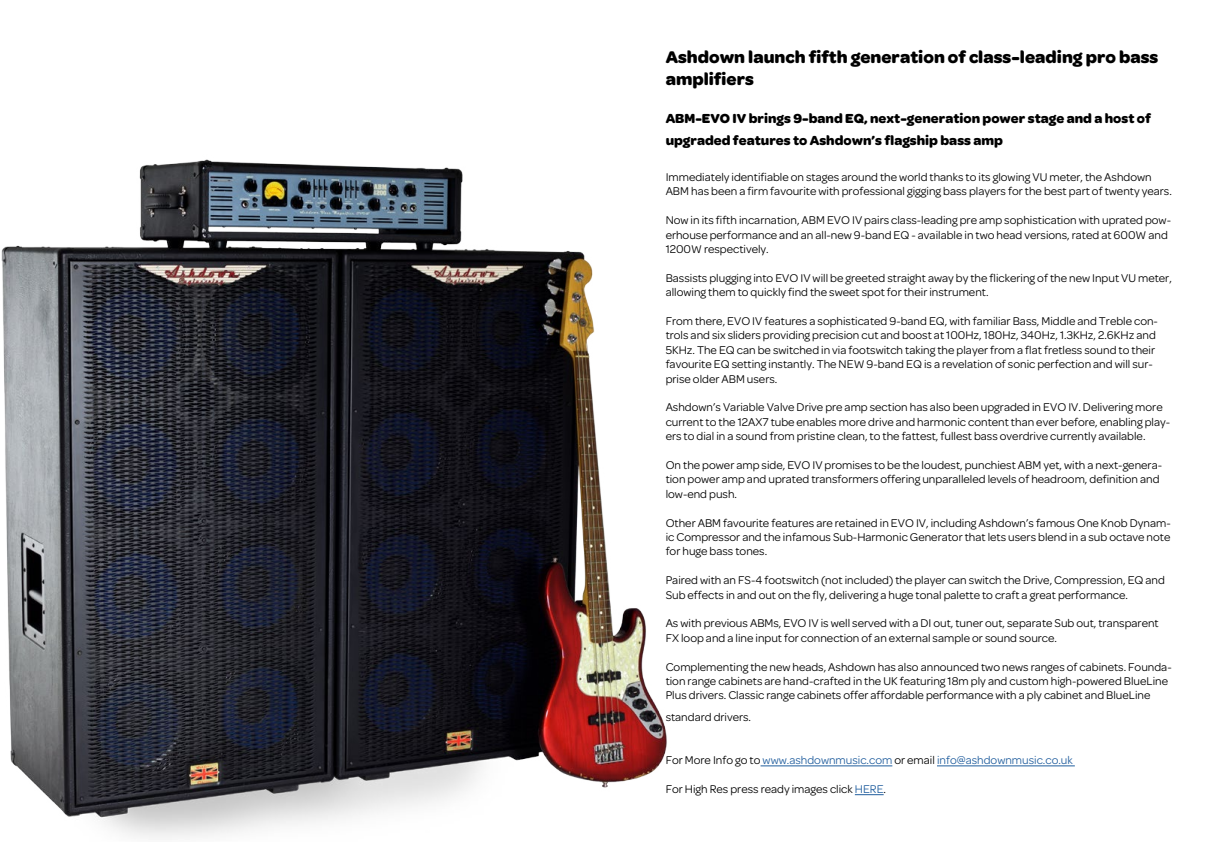
<style>
.page{position:relative;width:1225px;height:842px;background:#fff}
.page>*{position:absolute;margin:0;border:0;box-sizing:border-box;transform-origin:0 0}
.t1{font:700 18px/21.6px "Omnes";color:#000}
.t2{font:700 14px/21.6px "Omnes";color:#000}
.t3{font:12px/14.4px "Omnes";color:#000}
.t4{font:12px "Omnes";color:#215e9e}
.s1{color:#000}
.s2{color:#215e9e}
</style>
<div class="page">
<img style="left:1px;top:159px;width:666px;height:679px">
<hr style="left:760px;top:766px;width:132px;height:1px;background:#215e9e">
<hr style="left:937px;top:766px;width:137px;height:1px;background:#215e9e">
<svg style="left:855px;top:794px;width:28px;height:1px"></svg>
<h1 class="t1" style="left:665px;top:46px;width:494px">Ashdown launch fifth generation of class-leading pro bass amplifiers</h1>
<p class="t2" style="left:665px;top:108px;width:487px">ABM-EVO IV brings 9-band EQ, next-generation power stage and a host of upgraded features to Ashdown’s flagship bass amp</p>
<p class="t3" style="left:665px;top:170px;width:508px">Immediately identifiable on stages around the world thanks to its glowing VU meter, the Ashdown<br>ABM has been a firm favourite with professional gigging bass players for the best part of twenty years.</p>
<p class="t3" style="left:665px;top:213px;width:507px">Now in its fifth incarnation, ABM EVO IV pairs class-leading pre amp sophistication with uprated pow&shy;erhouse performance and an all-new 9-band EQ - available in two head versions, rated at 600W and<br>1200W respectively.</p>
<p class="t3" style="left:665px;top:271px;width:508px">Bassists plugging into EVO IV will be greeted straight away by the flickering of the new Input VU meter, allowing them to quickly find the sweet spot for their instrument.</p>
<p class="t3" style="left:665px;top:314px;width:494px">From there, EVO IV features a sophisticated 9-band EQ, with familiar Bass, Middle and Treble con&shy;trols and six sliders providing precision cut and boost at 100Hz, 180Hz, 340Hz, 1.3KHz, 2.6KHz and 5KHz. The EQ can be switched in via footswitch taking the player from a flat fretless sound to their favourite EQ setting instantly. The NEW 9-band EQ is a revelation of sonic perfection and will sur&shy;prise older ABM users.</p>
<p class="t3" style="left:665px;top:400px;width:506px">Ashdown’s Variable Valve Drive pre amp section has also been upgraded in EVO IV. Delivering more current to the 12AX7 tube enables more drive and harmonic content than ever before, enabling play&shy;ers to dial in a sound from pristine clean, to the fattest, fullest bass overdrive currently available.</p>
<p class="t3" style="left:665px;top:458px;width:498px">On the power amp side, EVO IV promises to be the loudest, punchiest ABM yet, with a next-genera&shy;tion power amp and uprated transformers offering unparalleled levels of headroom, definition and low-end push.</p>
<p class="t3" style="left:665px;top:515px;width:506px;text-align:justify">Other ABM favourite features are retained in EVO IV, including Ashdown’s famous One Knob Dynam&shy;ic Compressor and the infamous Sub-Harmonic Generator that lets users blend in a sub octave note for huge bass tones.</p>
<p class="t3" style="left:665px;top:573px;width:501px">Paired with an FS-4 footswitch (not included) the player can switch the Drive, Compression, EQ and<br>Sub effects in and out on the fly, delivering a huge tonal palette to craft a great performance.</p>
<p class="t3" style="left:665px;top:616px;width:494px">As with previous ABMs, EVO IV is well served with a DI out, tuner out, separate Sub out, transparent<br>FX loop and a line input for connection of an external sample or sound source.</p>
<p class="t3" style="left:665px;top:659px;width:507px">Complementing the new heads, Ashdown has also announced two news ranges of cabinets. Founda&shy;tion range cabinets are hand-crafted in the UK featuring 18m ply and custom high-powered BlueLine<br>Plus drivers. Classic range cabinets offer affordable performance with a ply cabinet and BlueLine</p>
<p class="t3" style="left:665px;top:710px;width:87px">standard drivers.</p>
<p class="t4" style="left:665px;top:753px;width:409px"><span class="s1">For More Info go to</span> www.ashdownmusic.com <span class="s1">or email</span> info@ashdownmusic.co.uk</p>
<p class="t3" style="left:665px;top:782px;width:222px">For High Res press ready images click <span class="s2">HERE</span>.</p>
</div>
